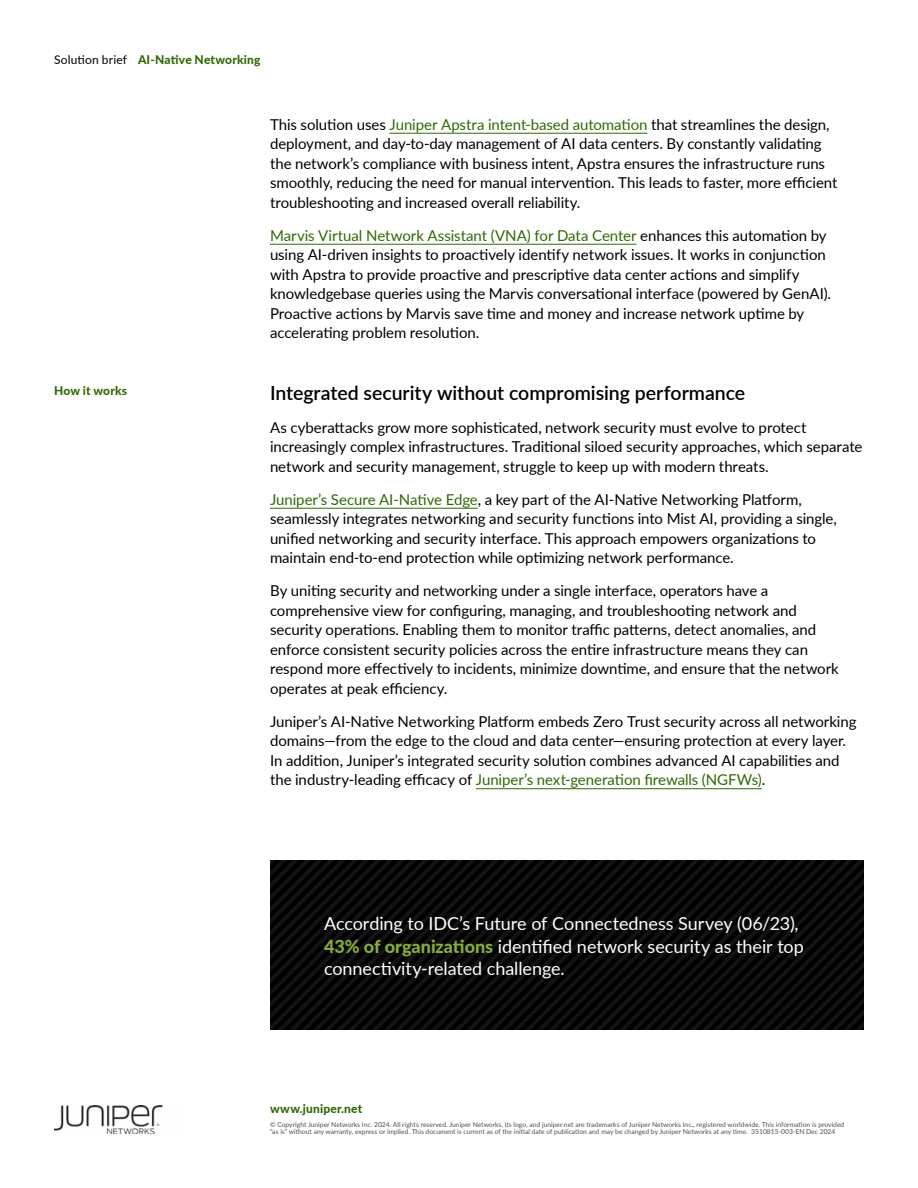
<style>
.page{position:relative;width:918px;height:1188px;background:#fff}
.page>*{position:absolute;margin:0;border:0;box-sizing:border-box;transform-origin:0 0}
.t1{font:600 19.5px "Lato";color:#000}
.t2{font:18px/22.5px "Lato";letter-spacing:-.005em;color:#fff}
.t3{font:15px/19.5px "Lato";letter-spacing:-.005em;color:#000}
.t4{font:800 12px "Lato";letter-spacing:.015em;color:#2d6a00}
.t5{font:6.75px/7.5px "Lato";color:#505050}
.s1{font-weight:400;color:#000}
.s2{color:#2d6a00}
.s3{font-weight:800;color:#84b135}
</style>
<div class="page">
<img style="left:54px;top:1105px;width:109px;height:29px">
<hr style="left:389px;top:133px;width:258px;height:1px;background:#2d6a00">
<hr style="left:270px;top:244px;width:367px;height:1px;background:#2d6a00">
<hr style="left:270px;top:508px;width:208px;height:1px;background:#2d6a00">
<hr style="left:476px;top:788px;width:286px;height:1px;background:#2d6a00">
<img style="left:270px;top:861px;width:594px;height:169px">
<p class="t4" style="left:54px;top:50px;width:208px"><span class="s1">Solution brief</span> AI-Native Networking</p>
<p class="t4" style="left:54px;top:382px;width:75px">How it works</p>
<p class="t3" style="left:270px;top:114px;width:569px">This solution uses <span class="s2">Juniper Apstra intent-based automation</span> that streamlines the design, deployment, and day-to-day management of AI data centers. By constantly validating the network’s compliance with business intent, Apstra ensures the infrastructure runs smoothly, reducing the need for manual intervention. This leads to faster, more efficient troubleshooting and increased overall reliability.</p>
<p class="t3" style="left:270px;top:225px;width:563px"><span class="s2">Marvis Virtual Network Assistant (VNA) for Data Center</span> enhances this automation by using AI-driven insights to proactively identify network issues. It works in conjunction with Apstra to provide proactive and prescriptive data center actions and simplify knowledgebase queries using the Marvis conversational interface (powered by GenAI).<br>Proactive actions by Marvis save time and money and increase network uptime by accelerating problem resolution.</p>
<h1 class="t1" style="left:270px;top:378px;width:477px">Integrated security without compromising performance</h1>
<p class="t3" style="left:270px;top:417px;width:594px">As cyberattacks grow more sophisticated, network security must evolve to protect increasingly complex infrastructures. Traditional siloed security approaches, which separate network and security management, struggle to keep up with modern threats.</p>
<p class="t3" style="left:270px;top:489px;width:568px"><span class="s2">Juniper’s Secure AI-Native Edge</span>, a key part of the AI-Native Networking Platform, seamlessly integrates networking and security functions into Mist AI, providing a single, unified networking and security interface. This approach empowers organizations to maintain end-to-end protection while optimizing network performance.</p>
<p class="t3" style="left:270px;top:580px;width:570px">By uniting security and networking under a single interface, operators have a comprehensive view for configuring, managing, and troubleshooting network and security operations. Enabling them to monitor traffic patterns, detect anomalies, and enforce consistent security policies across the entire infrastructure means they can respond more effectively to incidents, minimize downtime, and ensure that the network operates at peak efficiency.</p>
<p class="t3" style="left:270px;top:711px;width:588px">Juniper’s AI-Native Networking Platform embeds Zero Trust security across all networking domains—from the edge to the cloud and data center—ensuring protection at every layer.<br>In addition, Juniper’s integrated security solution combines advanced AI capabilities and the industry-leading efficacy of <span class="s2">Juniper’s next-generation firewalls (NGFWs)</span>.</p>
<p class="t2" style="left:324px;top:911px;width:481px">According to IDC’s Future of Connectedness Survey (06/23),<br><span class="s3">43% of organizations</span> identified network security as their top connectivity-related challenge.</p>
<p class="t4" style="left:270px;top:1099px;width:94px">www.juniper.net</p>
<p class="t5" style="left:270px;top:1120px;width:576px">© Copyright Juniper Networks Inc. 2024. All rights reserved. Juniper Networks, its logo, and juniper.net are trademarks of Juniper Networks Inc., registered worldwide. This information is provided “as is” without any warranty, express or implied. This document is current as of the initial date of publication and may be changed by Juniper Networks at any time. 3510815-003-EN Dec 2024</p>
</div>
